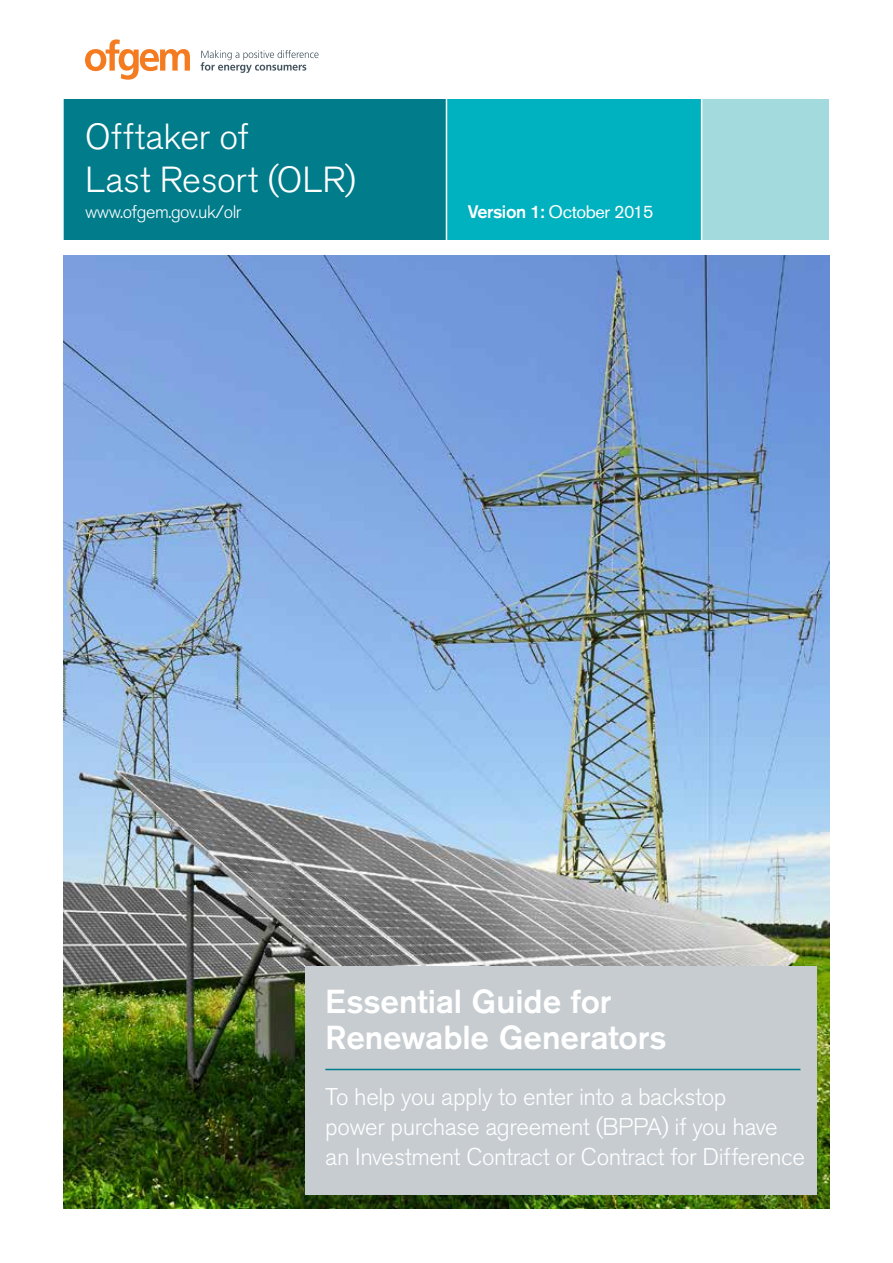
<style>
.page{position:relative;width:893px;height:1263px;background:#fff}
.page>*{position:absolute;margin:0;border:0;box-sizing:border-box;transform-origin:0 0}
.t1{font:300 36px/43.5px "Akzidenz Grotesk Pro";color:#fff}
.t2{font:500 33px/36px "Akzidenz Grotesk Pro";letter-spacing:-.005em;color:#fff}
.t3{font:300 24px/30px "Akzidenz Grotesk Pro";letter-spacing:-.015em;color:#fff}
.t4{font:18px "Akzidenz Grotesk Pro";letter-spacing:-.025em;color:#fff}
.t5{font:300 18px "Akzidenz Grotesk Pro";letter-spacing:-.025em;color:#fff}
.s1{font-weight:500}
</style>
<div class="page">
<div style="left:64px;top:99px;width:765px;height:140px;background:#a2dadd"></div>
<div style="left:64px;top:99px;width:382px;height:140px;background:#007c8b"></div>
<div style="left:446px;top:99px;width:256px;height:140px;background:#00b1bf"></div>
<hr style="left:701px;top:99px;width:1px;height:141px;background:#fff">
<hr style="left:446px;top:99px;width:1px;height:141px;background:#fff">
<svg style="left:85px;top:39px;width:105px;height:41px"></svg>
<svg style="left:201px;top:50px;width:118px;height:23px"></svg>
<img style="left:64px;top:255px;width:765px;height:954px">
<div style="left:305px;top:966px;width:511px;height:229px;background:#c6ccd0"></div>
<hr style="left:325px;top:1069px;width:475px;height:1px;background:#007c8b">
<h1 class="t1" style="left:85px;top:114px;width:272px">Offtaker of<br>Last Resort (OLR)</h1>
<p class="t5" style="left:85px;top:200px;width:158px">www.ofgem.gov.uk/olr</p>
<p class="t4" style="left:468px;top:200px;width:188px"><span class="s1">Version 1:</span> October 2015</p>
<h2 class="t2" style="left:325px;top:983px;width:343px">Essential Guide for<br>Renewable Generators</h2>
<p class="t3" style="left:325px;top:1081px;width:481px">To help you apply to enter into a backstop<br>power purchase agreement (BPPA) if you have an Investment Contract or Contract for Difference</p>
</div>
